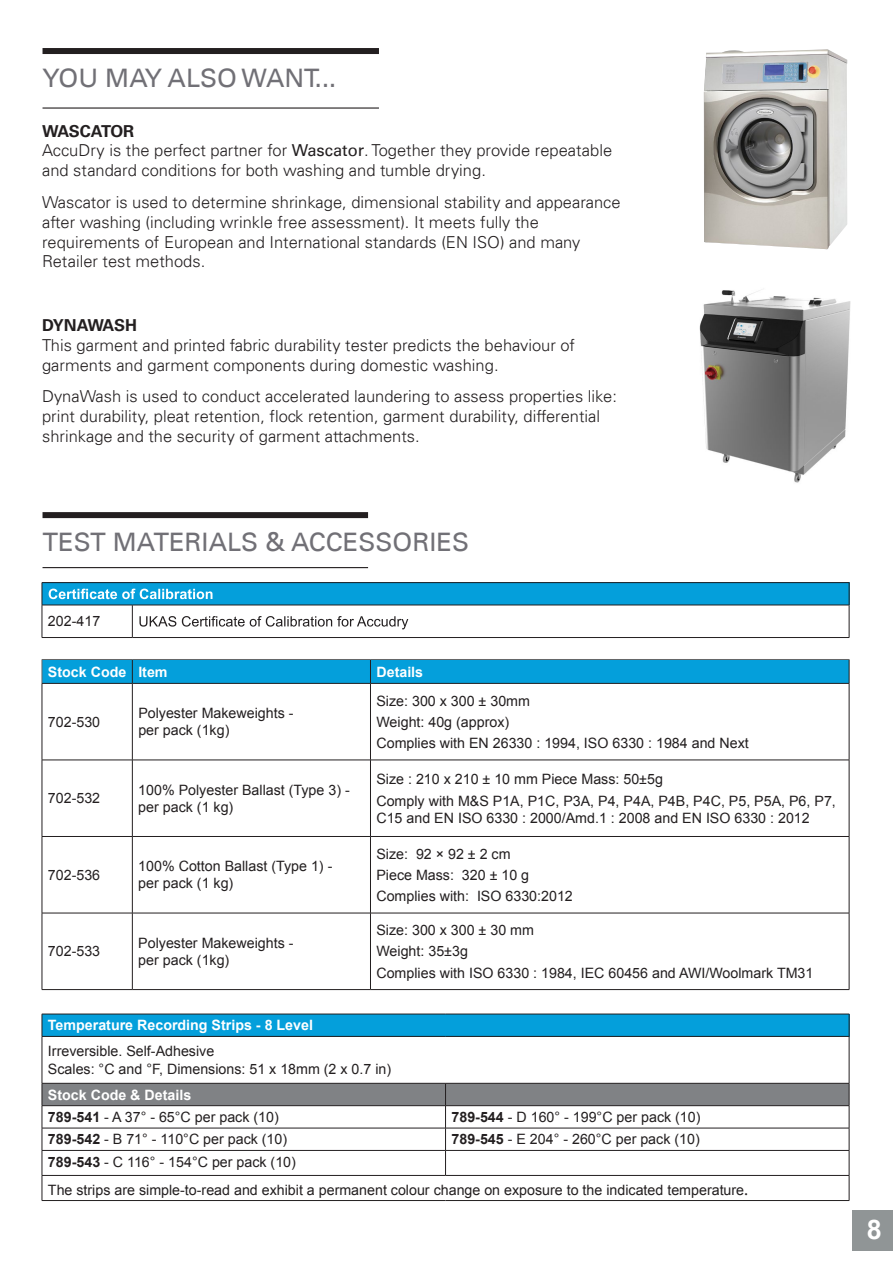
<style>
.page{position:relative;width:893px;height:1263px;background:#fff}
.page>*{position:absolute;margin:0;border:0;box-sizing:border-box;transform-origin:0 0}
.t1{font:700 27px "Arial";color:#fff}
.t2{font:25.5px "Univers LT";color:#717076}
.t3{font:300 16.5px/19.8px "Univers LT";color:#231f20}
.t4{font:700 16.5px "Univers LT";letter-spacing:-.02em;color:#231f20}
.t5{font:14.25px/21.3px "Arial";color:#231f20}
.t6{font:700 14.25px "Arial";color:#fff}
.s1{font-weight:700}
.s2{font-weight:400}
.s3{color:#fff}
.s4{font-weight:700;color:#fff}
.s5{font-family:"Minion Pro";font-size:18px}
</style>
<div class="page">
<div style="left:852px;top:1211px;width:41px;height:40px;background:#909596"></div>
<hr style="left:43px;top:567px;width:325px;height:1px;background:#231f20">
<div style="left:43px;top:512px;width:325px;height:6px;background:#231f20"></div>
<img style="left:704px;top:49px;width:143px;height:200px">
<hr style="left:43px;top:107px;width:336px;height:2px;background:#231f20">
<div style="left:43px;top:48px;width:336px;height:6px;background:#231f20"></div>
<div style="left:42px;top:1014px;width:807px;height:22px;background:#049fdb"></div>
<hr style="left:42px;top:1014px;width:404px;height:1px;background:#231f20">
<svg style="left:42px;top:1014px;width:1px;height:22px"></svg>
<hr style="left:446px;top:1014px;width:403px;height:1px;background:#231f20">
<svg style="left:849px;top:1014px;width:1px;height:22px"></svg>
<hr style="left:42px;top:1036px;width:404px;height:1px;background:#231f20">
<hr style="left:42px;top:1036px;width:1px;height:47px;background:#231f20">
<hr style="left:446px;top:1036px;width:403px;height:1px;background:#231f20">
<hr style="left:849px;top:1036px;width:1px;height:47px;background:#231f20">
<svg style="left:42px;top:1083px;width:808px;height:117px"></svg>
<hr style="left:42px;top:1200px;width:404px;height:1px;background:#231f20">
<hr style="left:446px;top:1200px;width:403px;height:1px;background:#231f20">
<div style="left:42px;top:583px;width:807px;height:22px;background:#049fdb"></div>
<hr style="left:42px;top:582px;width:90px;height:1px;background:#231f20">
<svg style="left:42px;top:583px;width:1px;height:22px"></svg>
<hr style="left:132px;top:582px;width:717px;height:1px;background:#231f20">
<svg style="left:849px;top:583px;width:1px;height:22px"></svg>
<hr style="left:42px;top:605px;width:90px;height:1px;background:#231f20">
<hr style="left:42px;top:605px;width:1px;height:32px;background:#231f20">
<hr style="left:132px;top:605px;width:717px;height:1px;background:#231f20">
<hr style="left:132px;top:605px;width:1px;height:32px;background:#231f20">
<hr style="left:849px;top:605px;width:1px;height:32px;background:#231f20">
<hr style="left:42px;top:637px;width:90px;height:1px;background:#231f20">
<hr style="left:132px;top:637px;width:717px;height:1px;background:#231f20">
<svg style="left:49px;top:589px;width:163px;height:10px"></svg>
<svg style="left:139px;top:616px;width:269px;height:13px"></svg>
<div style="left:42px;top:659px;width:808px;height:24px;background:#049fdb"></div>
<hr style="left:132px;top:659px;width:238px;height:1px;background:#666767">
<hr style="left:370px;top:659px;width:479px;height:1px;background:#666767">
<hr style="left:42px;top:683px;width:90px;height:1px;background:#231f20">
<hr style="left:42px;top:683px;width:1px;height:77px;background:#231f20">
<hr style="left:132px;top:683px;width:238px;height:1px;background:#231f20">
<hr style="left:132px;top:683px;width:1px;height:77px;background:#231f20">
<hr style="left:370px;top:683px;width:479px;height:1px;background:#231f20">
<hr style="left:370px;top:683px;width:1px;height:77px;background:#231f20">
<hr style="left:849px;top:683px;width:1px;height:77px;background:#231f20">
<hr style="left:42px;top:760px;width:90px;height:1px;background:#231f20">
<hr style="left:42px;top:760px;width:1px;height:76px;background:#231f20">
<hr style="left:132px;top:760px;width:238px;height:1px;background:#231f20">
<hr style="left:132px;top:760px;width:1px;height:76px;background:#231f20">
<hr style="left:370px;top:760px;width:479px;height:1px;background:#231f20">
<hr style="left:370px;top:760px;width:1px;height:76px;background:#231f20">
<hr style="left:849px;top:760px;width:1px;height:76px;background:#231f20">
<hr style="left:42px;top:836px;width:90px;height:1px;background:#231f20">
<hr style="left:42px;top:837px;width:1px;height:76px;background:#231f20">
<hr style="left:132px;top:836px;width:238px;height:1px;background:#231f20">
<hr style="left:132px;top:837px;width:1px;height:76px;background:#231f20">
<hr style="left:370px;top:836px;width:479px;height:1px;background:#231f20">
<hr style="left:370px;top:837px;width:1px;height:76px;background:#231f20">
<hr style="left:849px;top:837px;width:1px;height:76px;background:#231f20">
<hr style="left:42px;top:913px;width:90px;height:1px;background:#231f20">
<hr style="left:42px;top:913px;width:1px;height:76px;background:#231f20">
<hr style="left:132px;top:913px;width:238px;height:1px;background:#231f20">
<hr style="left:132px;top:913px;width:1px;height:76px;background:#231f20">
<hr style="left:370px;top:913px;width:479px;height:1px;background:#231f20">
<hr style="left:370px;top:913px;width:1px;height:76px;background:#231f20">
<hr style="left:849px;top:913px;width:1px;height:76px;background:#231f20">
<hr style="left:42px;top:989px;width:90px;height:1px;background:#231f20">
<hr style="left:132px;top:989px;width:238px;height:1px;background:#231f20">
<hr style="left:370px;top:989px;width:479px;height:1px;background:#231f20">
<img style="left:699px;top:290px;width:152px;height:193px">
<h2 class="t2" style="left:43px;top:63px;width:295px">YOU MAY ALSO WANT...</h2>
<p class="t3" style="left:42px;top:121px;width:572px"><span class="s1">WASCATOR<br></span>AccuDry is the perfect partner for <span class="s2">Wascator</span>. Together they provide repeatable and standard conditions for both washing and tumble drying.</p>
<p class="t3" style="left:42px;top:192px;width:580px">Wascator is used to determine shrinkage, dimensional stability and appearance after washing (including wrinkle free assessment). It meets fully the requirements of European and International standards (EN ISO) and many Retailer test methods.</p>
<p class="t4" style="left:42px;top:316px;width:97px">DYNAWASH</p>
<p class="t3" style="left:42px;top:335px;width:534px">This garment and printed fabric durability tester predicts the behaviour of garments and garment components during domestic washing.</p>
<p class="t3" style="left:42px;top:387px;width:576px">DynaWash is used to conduct accelerated laundering to assess properties like: print durability, pleat retention, flock retention, garment durability, differential shrinkage and the security of garment attachments.</p>
<h2 class="t2" style="left:43px;top:527px;width:428px">TEST MATERIALS &amp; ACCESSORIES</h2>
<p class="t5" style="left:48px;top:611px;width:54px">202-417</p>
<p class="t6" style="left:48px;top:662px;width:121px">Stock Code Item</p>
<p class="t6" style="left:376px;top:662px;width:48px">Details</p>
<p class="t5" style="left:48px;top:711px;width:54px">702-530</p>
<p class="t5" style="left:138px;top:705px;width:157px;line-height:17.1px">Polyester Makeweights - per pack (1kg)</p>
<p class="t5" style="left:376px;top:690px;width:374px">Size: 300 x 300 ± 30mm<br>Weight: 40g (approx)<br>Complies with EN 26330 : 1994, ISO 6330 : 1984 and Next</p>
<p class="t5" style="left:48px;top:788px;width:54px">702-532</p>
<p class="t5" style="left:138px;top:781px;width:213px;line-height:17.1px">100% Polyester Ballast (Type 3) - per pack (1 kg)</p>
<p class="t5" style="left:376px;top:769px;width:461px">Size : 210 x 210 ± 10 mm Piece Mass: 50±5g<br>Comply with M&amp;S P1A, P1C, P3A, P4, P4A, P4B, P4C, P5, P5A, P6, P7,</p>
<p class="t5" style="left:376px;top:807px;width:435px">C15 and EN ISO 6330 : 2000/Amd.1 : 2008 and EN ISO 6330 : 2012</p>
<p class="t5" style="left:48px;top:864px;width:62px">702-536<span class="s3">6</span></p>
<p class="t5" style="left:138px;top:858px;width:196px;line-height:17.1px">100% Cotton Ballast (Type 1) - per pack (1 kg)</p>
<p class="t5" style="left:48px;top:941px;width:54px">702-533</p>
<p class="t5" style="left:138px;top:934px;width:157px;line-height:17.1px">Polyester Makeweights - per pack (1kg)</p>
<p class="t5" style="left:376px;top:843px;width:198px">Size: 92 × 92 ± 2 cm<br>Piece Mass: 320 ± 10 g<br>Complies with: ISO 6330:2012</p>
<p class="t5" style="left:376px;top:920px;width:438px">Size: 300 x 300 ± 30 mm<br>Weight: 35±3g<br>Complies with ISO 6330 : 1984, IEC 60456 and AWI/Woolmark TM31</p>
<p class="t6" style="left:48px;top:1016px;width:267px">Temperature Recording Strips - 8 Level</p>
<p class="t5" style="left:48px;top:1043px;width:345px;line-height:17.1px">Irreversible. Self-Adhesive<br>Scales: °C and °F, Dimensions: 51 x 18mm (2 x 0.7 in)</p>
<p class="t5" style="left:48px;top:1084px;width:232px;line-height:22.4px"><span class="s4">Stock Code &amp; Details<br></span><span class="s1">789-541</span> - A 37° - 65°C per pack (10)</p>
<p class="t5" style="left:451px;top:1106px;width:251px"><span class="s1">789-544</span> - D 160° - 199°C per pack (10)</p>
<p class="t5" style="left:48px;top:1129px;width:241px"><span class="s1">789-542</span> - B 71° - 110°C per pack (10)</p>
<p class="t5" style="left:451px;top:1129px;width:250px"><span class="s1">789-545</span> - E 204° - 260°C per pack (10)</p>
<p class="t5" style="left:48px;top:1148px;width:702px;line-height:27.8px"><span class="s1">789-543</span> - C 116° - 154°C per pack (10)<br>The strips are simple-to-read and exhibit a permanent colour change on exposure to the indicated temperature<span class="s5">.</span></p>
<h1 class="t1" style="left:867px;top:1212px;width:17px">8</h1>
</div>
